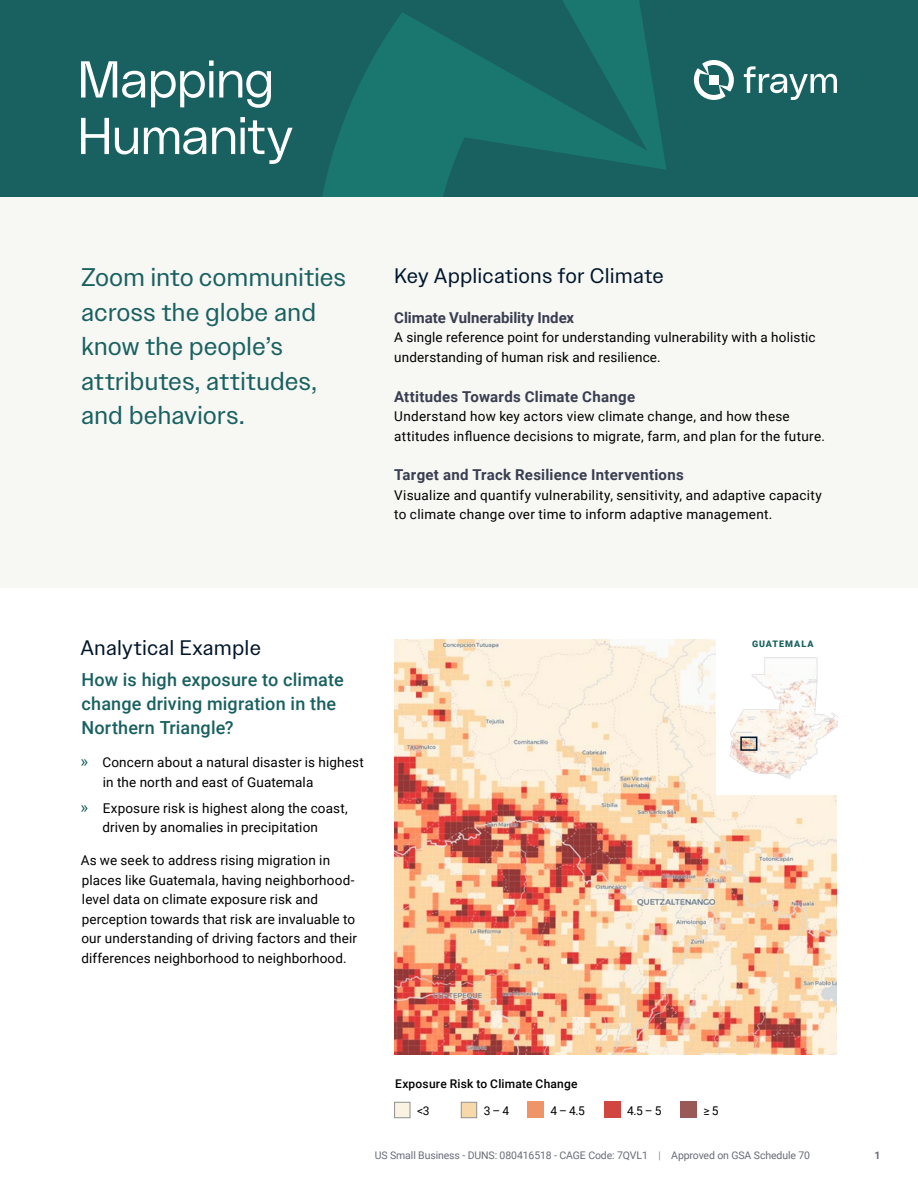
<style>
.page{position:relative;width:918px;height:1188px;background:#fff}
.page>*{position:absolute;margin:0;border:0;box-sizing:border-box;transform-origin:0 0}
.Intro{font:25.5px/34.5px "Owners Text";letter-spacing:-.005em;color:#196160}
.t1{font:21px "Owners Text";letter-spacing:.005em;color:#00162b}
.t2{font:500 18px/24px "Roboto";letter-spacing:.01em;color:#196160}
.t3{font:700 15px "Roboto";letter-spacing:.015em;color:#393e50}
.Body{font:13.5px/19.5px "Roboto";letter-spacing:.015em;color:#000}
.Body__Small_8pt{font:500 12px "Roboto";letter-spacing:.015em;color:#000}
.Body__Small_8pt-2{font:12px "Roboto";color:#000}
.Report_Name_Footer{font:10.5px "Roboto";letter-spacing:-.01em;color:#696b78}
.Report_Name_Footer-2{font:700 10.5px "Roboto";color:#696b78}
.t4{font:900 9px "Roboto";letter-spacing:.115em;color:#196160}
.s1{font-size:16.5px;color:#196160}
.s2{font-weight:300}
</style>
<div class="page">
<div style="left:0;top:197px;width:918px;height:391px;background:#f7f7f4"></div>
<div style="left:0;top:0;width:918px;height:197px;background:#196160"></div>
<svg style="left:322px;top:0;width:422px;height:197px"></svg>
<svg style="left:81px;top:61px;width:64px;height:37px"></svg>
<svg style="left:151px;top:60px;width:120px;height:48px"></svg>
<svg style="left:81px;top:118px;width:28px;height:36px"></svg>
<svg style="left:115px;top:128px;width:23px;height:26px"></svg>
<svg style="left:144px;top:127px;width:62px;height:27px"></svg>
<svg style="left:212px;top:117px;width:81px;height:47px"></svg>
<svg style="left:744px;top:66px;width:93px;height:34px"></svg>
<svg style="left:694px;top:60px;width:40px;height:40px"></svg>
<div style="left:394px;top:1102px;width:16px;height:16px;background:#fbf3e2;border:1px solid #8f9092"></div>
<div style="left:461px;top:1102px;width:16px;height:16px;background:#f7d8a9;border:1px solid #8f9092"></div>
<div style="left:528px;top:1102px;width:16px;height:16px;background:#ef9468"></div>
<div style="left:604px;top:1102px;width:16px;height:16px;background:#d1473f"></div>
<div style="left:680px;top:1102px;width:17px;height:16px;background:#995956"></div>
<img style="left:394px;top:639px;width:443px;height:415px">
<div style="left:716px;top:624px;width:128px;height:171px;background:#fff"></div>
<img style="left:729px;top:657px;width:108px;height:122px">
<img style="left:743px;top:740px;width:11px;height:8px">
<div style="left:740px;top:737px;width:17px;height:14px;border:2px solid #00162b"></div>
<p class="Intro" style="left:81px;top:260px;width:267px">Zoom into communities across the globe and know the people’s attributes, attitudes, and behaviors.</p>
<h3 class="t1" style="left:394px;top:263px;width:271px">Key Applications for Climate</h3>
<h4 class="t3" style="left:394px;top:307px;width:182px">Climate Vulnerability Index</h4>
<p class="Body" style="left:394px;top:327px;width:423px">A single reference point for understanding vulnerability with a holistic understanding of human risk and resilience.</p>
<h4 class="t3" style="left:394px;top:386px;width:242px">Attitudes Towards Climate Change</h4>
<p class="Body" style="left:394px;top:406px;width:432px">Understand how key actors view climate change, and how these attitudes influence decisions to migrate, farm, and plan for the future.</p>
<h4 class="t3" style="left:394px;top:464px;width:291px">Target and Track Resilience Interventions</h4>
<p class="Body" style="left:394px;top:485px;width:429px">Visualize and quantify vulnerability, sensitivity, and adaptive capacity to climate change over time to inform adaptive management.</p>
<h3 class="t1" style="left:80px;top:635px;width:182px">Analytical Example</h3>
<h5 class="t2" style="left:82px;top:667px;width:264px">How is high exposure to climate change driving migration in the<br>Northern Triangle?</h5>
<p class="Body" style="left:103px;top:752px;width:262px;text-indent:-22px"><span class="s1">»</span> Concern about a natural disaster is highest in the north and east of Guatemala</p>
<p class="Body" style="left:81px;top:798px;width:269px;text-align:center"><span class="s1">»</span> Exposure risk is highest along the coast, driven by anomalies in precipitation</p>
<p class="Body" style="left:81px;top:850px;width:278px">As we seek to address rising migration in places like Guatemala, having neighborhood&shy;level data on climate exposure risk and perception towards that risk are invaluable to our understanding of driving factors and their differences neighborhood to neighborhood.</p>
<h2 class="t4" style="left:752px;top:638px;width:63px">GUATEMALA</h2>
<p class="Body__Small_8pt" style="left:395px;top:1075px;width:184px">Exposure Risk to Climate Change</p>
<p class="Body__Small_8pt-2" style="left:417px;top:1102px;width:14px">&lt;3</p>
<p class="Body__Small_8pt-2" style="left:484px;top:1102px;width:27px">3 – 4</p>
<p class="Body__Small_8pt-2" style="left:551px;top:1102px;width:36px">4–4.5</p>
<p class="Body__Small_8pt-2" style="left:627px;top:1102px;width:36px">4.5–5</p>
<p class="Body__Small_8pt-2" style="left:703px;top:1102px;width:17px">≥ 5</p>
<p class="Report_Name_Footer" style="left:375px;top:1148px;width:437px">US Small Business - DUNS: 080416518 - CAGE Code: 7QVL1 <span class="s2">|</span> Approved on GSA Schedule 70</p>
<p class="Report_Name_Footer-2" style="left:874px;top:1148px;width:8px">1</p>
</div>
